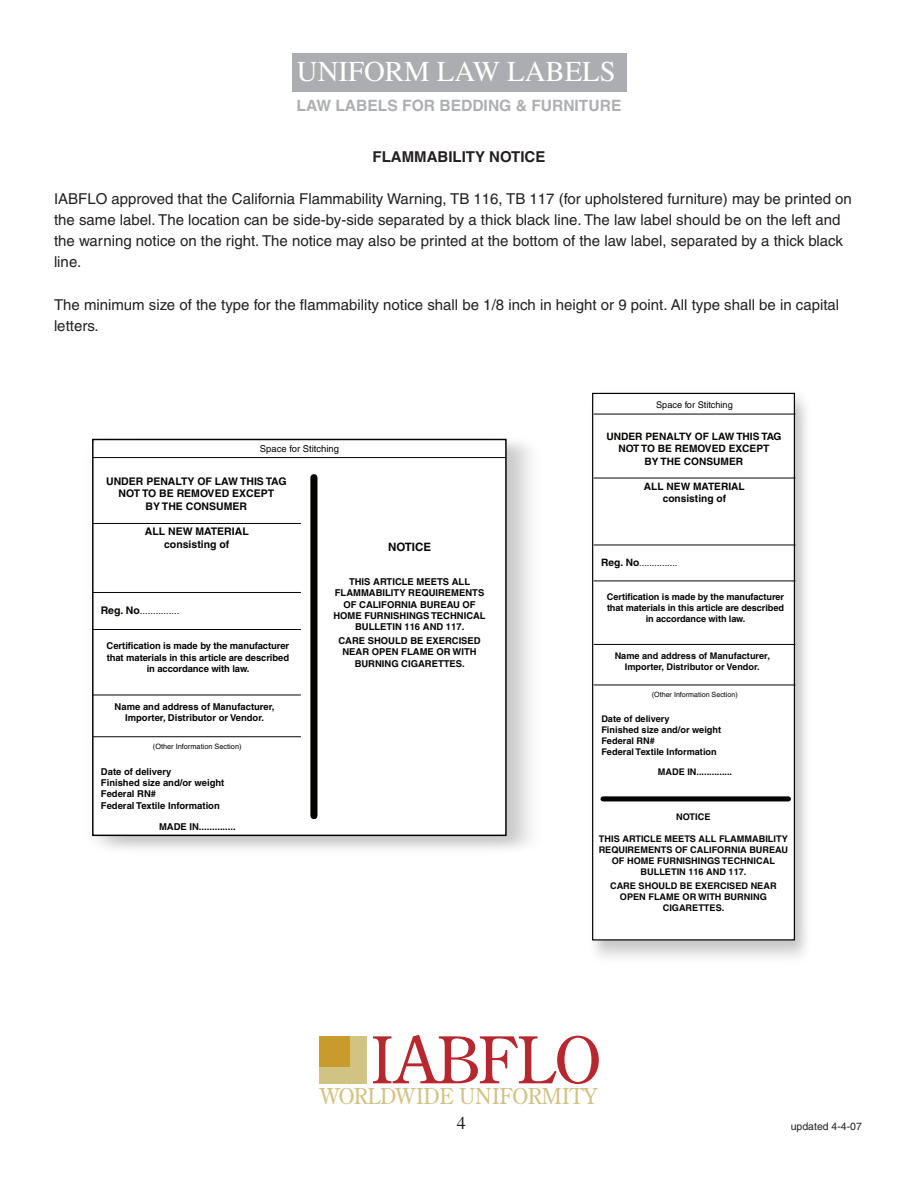
<style>
.page{position:relative;width:918px;height:1188px;background:#fff}
.page>*{position:absolute;margin:0;border:0;box-sizing:border-box;transform-origin:0 0}
.t1{font:64.2px "Century Old Style Std";color:#b7272f}
.t2{font:28.8px "Times";color:#fff}
.t3{font:21.9px "Century Old Style Std";color:#d1c384}
.t4{font:700 15.6px "Helvetica";color:#aeafb3}
.t5{font:15px/21px "Helvetica";color:#231f20}
.t6{font:700 15px "Helvetica";color:#231f20}
.t7{font:700 11.55px "Helvetica";color:#040503}
.t8{font:700 10.5px/12.6px "Helvetica";color:#040503;text-align:center}
.t9{font:10.5px "Helvetica";color:#231f20}
.t10{font:700 10.2px/12.3px "Helvetica";color:#040503;text-align:center}
.t11{font:700 9.45px/11.4px "Helvetica";color:#040503;text-align:center}
.t12{font:9.45px "Helvetica";color:#040503}
.t13{font:700 9.15px/10.9px "Helvetica";color:#040503;text-align:center}
.t14{font:9.15px "Helvetica";color:#040503}
.t15{font:7.35px "Helvetica";color:#040503}
.t16{font:7.2px "Helvetica";color:#040503}
.s1{font-weight:700;font-size:10.5px}
.s2{font-weight:700;font-size:10.2px}
</style>
<div class="page">
<div style="left:292px;top:53px;width:334px;height:39px;background:#acadb1"></div>
<div style="left:319px;top:1036px;width:47px;height:47px;background:#d1c384"></div>
<div style="left:319px;top:1036px;width:31px;height:31px;background:#c79c2c"></div>
<hr style="left:93px;top:457px;width:412px;height:1px;background:#040503">
<hr style="left:93px;top:523px;width:208px;height:1px;background:#040503">
<hr style="left:93px;top:592px;width:208px;height:1px;background:#040503">
<hr style="left:93px;top:629px;width:208px;height:1px;background:#040503">
<hr style="left:93px;top:694px;width:208px;height:1px;background:#040503">
<hr style="left:93px;top:736px;width:208px;height:1px;background:#040503">
<div style="left:310px;top:478px;width:7px;height:338px;background:#040503"></div>
<div style="left:592px;top:393px;width:203px;height:548px;border:1px solid #040503"></div>
<hr style="left:594px;top:414px;width:201px;height:1px;background:#040503">
<hr style="left:594px;top:478px;width:201px;height:1px;background:#040503">
<hr style="left:594px;top:544px;width:201px;height:1px;background:#040503">
<hr style="left:594px;top:580px;width:201px;height:1px;background:#040503">
<hr style="left:594px;top:644px;width:201px;height:1px;background:#040503">
<hr style="left:594px;top:684px;width:201px;height:1px;background:#040503">
<div style="left:603px;top:796px;width:185px;height:5px;background:#040503"></div>
<h2 class="t2" style="left:297px;top:55px;width:320px">UNIFORM LAW LABELS</h2>
<h3 class="t4" style="left:297px;top:96px;width:326px">LAW LABELS FOR BEDDING &amp; FURNITURE</h3>
<h3 class="t6" style="left:373px;top:147px;width:174px">FLAMMABILITY NOTICE</h3>
<p class="t5" style="left:54px;top:188px;width:799px">IABFLO approved that the California Flammability Warning, TB 116, TB 117 (for upholstered furniture) may be printed on the same label. The location can be side-by-side separated by a thick black line. The law label should be on the left and the warning notice on the right. The notice may also be printed at the bottom of the law label, separated by a thick black line.</p>
<h3 class="t5" style="left:54px;top:294px;width:787px">The minimum size of the type for the flammability notice shall be 1/8 inch in height or 9 point. All type shall be in capital letters.</h3>
<p class="t12" style="left:260px;top:443px;width:81px">Space for Stitching</p>
<p class="t8" style="left:106px;top:474px;width:182px">UNDER PENALTY OF LAW THIS TAG<br>NOT TO BE REMOVED EXCEPT<br>BY THE CONSUMER</p>
<p class="t8" style="left:145px;top:525px;width:106px">ALL NEW MATERIAL consisting of</p>
<p class="t12" style="left:101px;top:605px;width:80px"><span class="s1">Reg. No</span>...............</p>
<p class="t11" style="left:107px;top:640px;width:184px">Certification is made by the manufacturer that materials in this article are described in accordance with law.</p>
<p class="t11" style="left:115px;top:700px;width:161px">Name and address of Manufacturer,<br>Importer, Distributor or Vendor.</p>
<p class="t15" style="left:153px;top:743px;width:90px">(Other Information Section)</p>
<p class="t11" style="left:101px;top:766px;width:125px;text-align:left">Date of delivery<br>Finished size and/or weight<br>Federal RN#<br>Federal Textile Information</p>
<p class="t11" style="left:159px;top:821px;width:78px">MADE IN..............</p>
<p class="t7" style="left:388px;top:540px;width:45px">NOTICE</p>
<p class="t11" style="left:333px;top:576px;width:154px">THIS ARTICLE MEETS ALL<br>FLAMMABILITY REQUIREMENTS<br>OF CALIFORNIA BUREAU OF<br>HOME FURNISHINGS TECHNICAL<br>BULLETIN 116 AND 117.</p>
<p class="t11" style="left:338px;top:635px;width:144px">CARE SHOULD BE EXERCISED<br>NEAR OPEN FLAME OR WITH<br>BURNING CIGARETTES.</p>
<p class="t14" style="left:656px;top:400px;width:78px">Space for Stitching</p>
<p class="t10" style="left:606px;top:430px;width:177px">UNDER PENALTY OF LAW THIS TAG<br>NOT TO BE REMOVED EXCEPT<br>BY THE CONSUMER</p>
<p class="t10" style="left:644px;top:480px;width:102px">ALL NEW MATERIAL consisting of</p>
<p class="t14" style="left:601px;top:557px;width:78px"><span class="s2">Reg. No</span>...............</p>
<p class="t13" style="left:607px;top:591px;width:179px">Certification is made by the manufacturer that materials in this article are described in accordance with law.</p>
<p class="t13" style="left:615px;top:650px;width:157px">Name and address of Manufacturer,<br>Importer, Distributor or Vendor.</p>
<p class="t16" style="left:652px;top:691px;width:87px">(Other Information Section)</p>
<p class="t13" style="left:601px;top:713px;width:121px;text-align:left">Date of delivery<br>Finished size and/or weight<br>Federal RN#<br>Federal Textile Information</p>
<p class="t13" style="left:658px;top:766px;width:76px">MADE IN..............</p>
<p class="t13" style="left:676px;top:811px;width:36px">NOTICE</p>
<p class="t13" style="left:599px;top:833px;width:191px">THIS ARTICLE MEETS ALL FLAMMABILITY<br>REQUIREMENTS OF CALIFORNIA BUREAU<br>OF HOME FURNISHINGS TECHNICAL<br>BULLETIN 116 AND 117.</p>
<p class="t13" style="left:610px;top:880px;width:168px">CARE SHOULD BE EXERCISED NEAR<br>OPEN FLAME OR WITH BURNING<br>CIGARETTES.</p>
<h1 class="t1" style="left:371px;top:1019px;width:233px">IABFLO</h1>
<h3 class="t3" style="left:319px;top:1082px;width:280px">WORLDWIDE UNIFORMITY</h3>
<p class="t9" style="left:791px;top:1120px;width:73px">updated 4-4-07</p>
</div>
